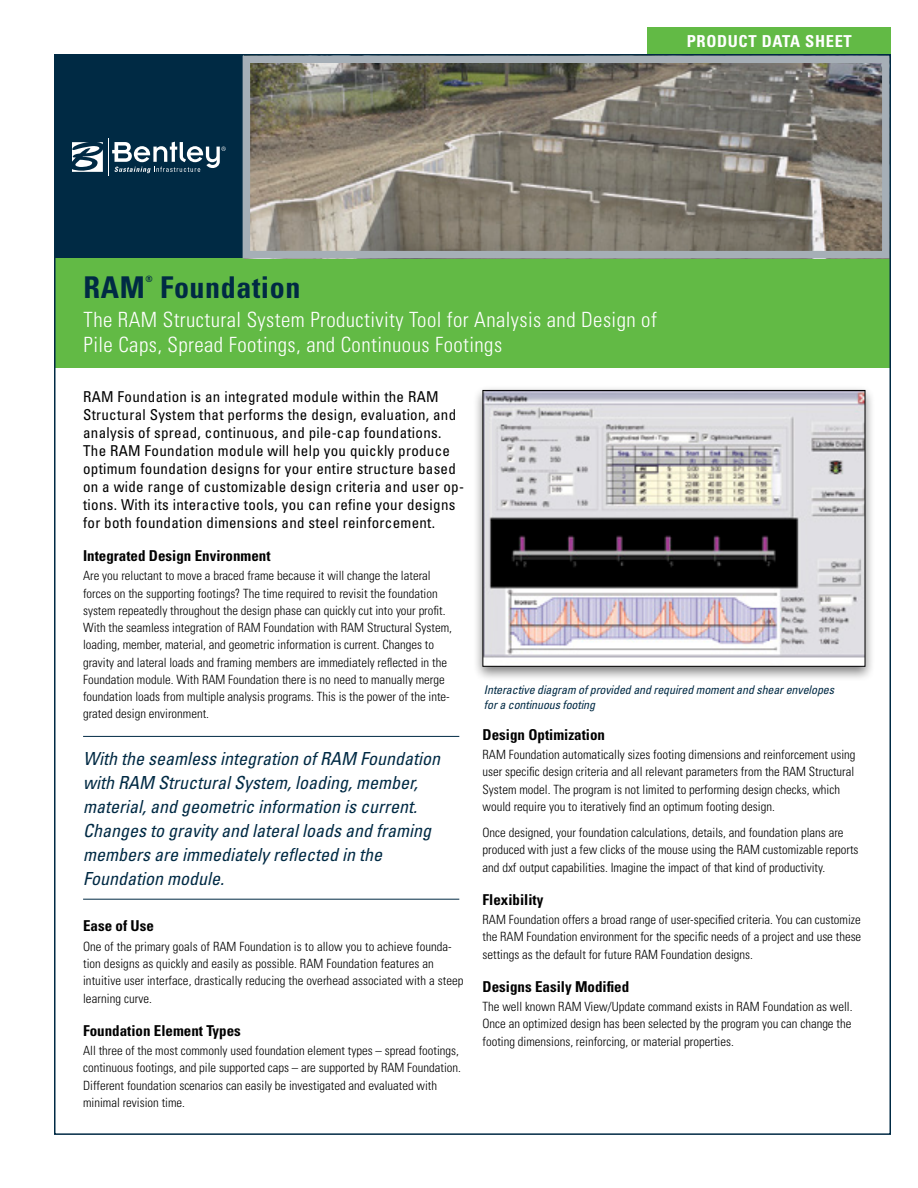
<style>
.page{position:relative;width:918px;height:1188px;background:#fff}
.page>*{position:absolute;margin:0;border:0;box-sizing:border-box;transform-origin:0 0}
.S__Title{font:700 condensed 30px "Univers";letter-spacing:.02em;color:#002a44}
.S__Sub-title{font:300 condensed 21px/25.2px "Univers";letter-spacing:.02em;color:#fff}
.S__Callouts_Quotes{font:italic condensed 18px/24px "Univers";color:#002a44}
.t1{font:700 condensed 16.5px "Univers";letter-spacing:.04em;color:#fff}
.P__Intro_Copy{font:condensed 15px/18px "Univers";letter-spacing:.02em;color:#000}
.S__Body_Sub-Heads{font:700 condensed 15px "Univers";color:#000}
.S__Body_copy{font:300 condensed 12.75px/17.2px "Univers";color:#000}
.S__Image_captions{font:italic condensed 12px "Univers";letter-spacing:-.01em;color:#002a44}
.S__Title-2{font:700 condensed 8.7px "Univers";color:#002a44}
</style>
<div class="page">
<div style="left:55px;top:55px;width:188px;height:204px;background:#002a44"></div>
<hr style="left:108px;top:138px;width:1px;height:38px;background:#fff">
<svg style="left:72px;top:142px;width:31px;height:30px"></svg>
<svg style="left:112px;top:142px;width:114px;height:31px"></svg>
<div style="left:648px;top:27px;width:243px;height:27px;background:#62ba45"></div>
<div style="left:55px;top:258px;width:836px;height:110px;background:#62ba45"></div>
<img style="left:252px;top:65px;width:629px;height:184px">
<div style="left:243px;top:56px;width:647px;height:202px;border:8px solid #a6afb7"></div>
<hr style="left:83px;top:736px;width:376px;height:1px;background:#002a44">
<hr style="left:83px;top:899px;width:376px;height:1px;background:#002a44">
<div style="left:472px;top:384px;width:404px;height:297px;background:#000;opacity:.5"></div>
<svg style="left:482px;top:389px;width:384px;height:278px;background:#aba8ab"></svg>
<p class="t1" style="left:687px;top:31px;width:167px">PRODUCT DATA SHEET</p>
<p class="S__Title" style="left:84px;top:269px;width:63px">RAM</p>
<p class="S__Title-2" style="left:145px;top:274px;width:9px">®</p>
<p class="S__Title" style="left:160px;top:269px;width:142px">Foundation</p>
<p class="S__Sub-title" style="left:84px;top:307px;width:575px">The RAM Structural System Productivity Tool for Analysis and Design of<br>Pile Caps, Spread Footings, and Continuous Footings</p>
<p class="P__Intro_Copy" style="left:83px;top:387px;width:382px">RAM Foundation is an integrated module within the RAM Structural System that performs the design, evaluation, and analysis of spread, continuous, and pile-cap foundations.<br>The RAM Foundation module will help you quickly produce optimum foundation designs for your entire structure based on a wide range of customizable design criteria and user op&shy;tions. With its interactive tools, you can refine your designs for both foundation dimensions and steel reinforcement.</p>
<p class="S__Body_Sub-Heads" style="left:83px;top:546px;width:189px">Integrated Design Environment</p>
<p class="S__Body_copy" style="left:83px;top:567px;width:370px">Are you reluctant to move a braced frame because it will change the lateral forces on the supporting footings? The time required to revisit the foundation system repeatedly throughout the design phase can quickly cut into your profit.<br>With the seamless integration of RAM Foundation with RAM Structural System, loading, member, material, and geometric information is current. Changes to gravity and lateral loads and framing members are immediately reflected in the Foundation module. With RAM Foundation there is no need to manually merge foundation loads from multiple analysis programs. This is the power of the inte&shy;grated design environment.</p>
<p class="S__Image_captions" style="left:484px;top:682px;width:352px">Interactive diagram of provided and required moment and shear envelopes</p>
<p class="S__Image_captions" style="left:484px;top:697px;width:113px">for a continuous footing</p>
<p class="S__Callouts_Quotes" style="left:83px;top:746px;width:358px">With the seamless integration of RAM Foundation with RAM Structural System, loading, member, material, and geometric information is current.<br>Changes to gravity and lateral loads and framing members are immediately reflected in the Foundation module.</p>
<p class="S__Body_Sub-Heads" style="left:83px;top:917px;width:72px">Ease of Use</p>
<p class="S__Body_copy" style="left:83px;top:938px;width:382px">One of the primary goals of RAM Foundation is to allow you to achieve founda&shy;tion designs as quickly and easily as possible. RAM Foundation features an intuitive user interface, drastically reducing the overhead associated with a steep learning curve.</p>
<p class="S__Body_Sub-Heads" style="left:83px;top:1021px;width:159px">Foundation Element Types</p>
<p class="S__Body_copy" style="left:83px;top:1042px;width:380px">All three of the most commonly used foundation element types – spread footings, continuous footings, and pile supported caps – are supported by RAM Foundation.<br>Different foundation scenarios can easily be investigated and evaluated with minimal revision time.</p>
<p class="S__Body_Sub-Heads" style="left:483px;top:725px;width:124px">Design Optimization</p>
<p class="S__Body_copy" style="left:483px;top:746px;width:375px">RAM Foundation automatically sizes footing dimensions and reinforcement using user specific design criteria and all relevant parameters from the RAM Structural System model. The program is not limited to performing design checks, which would require you to iteratively find an optimum footing design.</p>
<p class="S__Body_copy" style="left:483px;top:824px;width:377px">Once designed, your foundation calculations, details, and foundation plans are produced with just a few clicks of the mouse using the RAM customizable reports and dxf output capabilities. Imagine the impact of that kind of productivity.</p>
<p class="S__Body_Sub-Heads" style="left:483px;top:890px;width:62px">Flexibility</p>
<p class="S__Body_copy" style="left:483px;top:911px;width:380px;text-align:justify">RAM Foundation offers a broad range of user-specified criteria. You can customize the RAM Foundation environment for the specific needs of a project and use these settings as the default for future RAM Foundation designs.</p>
<p class="S__Body_Sub-Heads" style="left:483px;top:977px;width:148px">Designs Easily Modified</p>
<p class="S__Body_copy" style="left:483px;top:998px;width:372px;text-align:justify">The well known RAM View/Update command exists in RAM Foundation as well.<br>Once an optimized design has been selected by the program you can change the footing dimensions, reinforcing, or material properties.</p>
</div>
